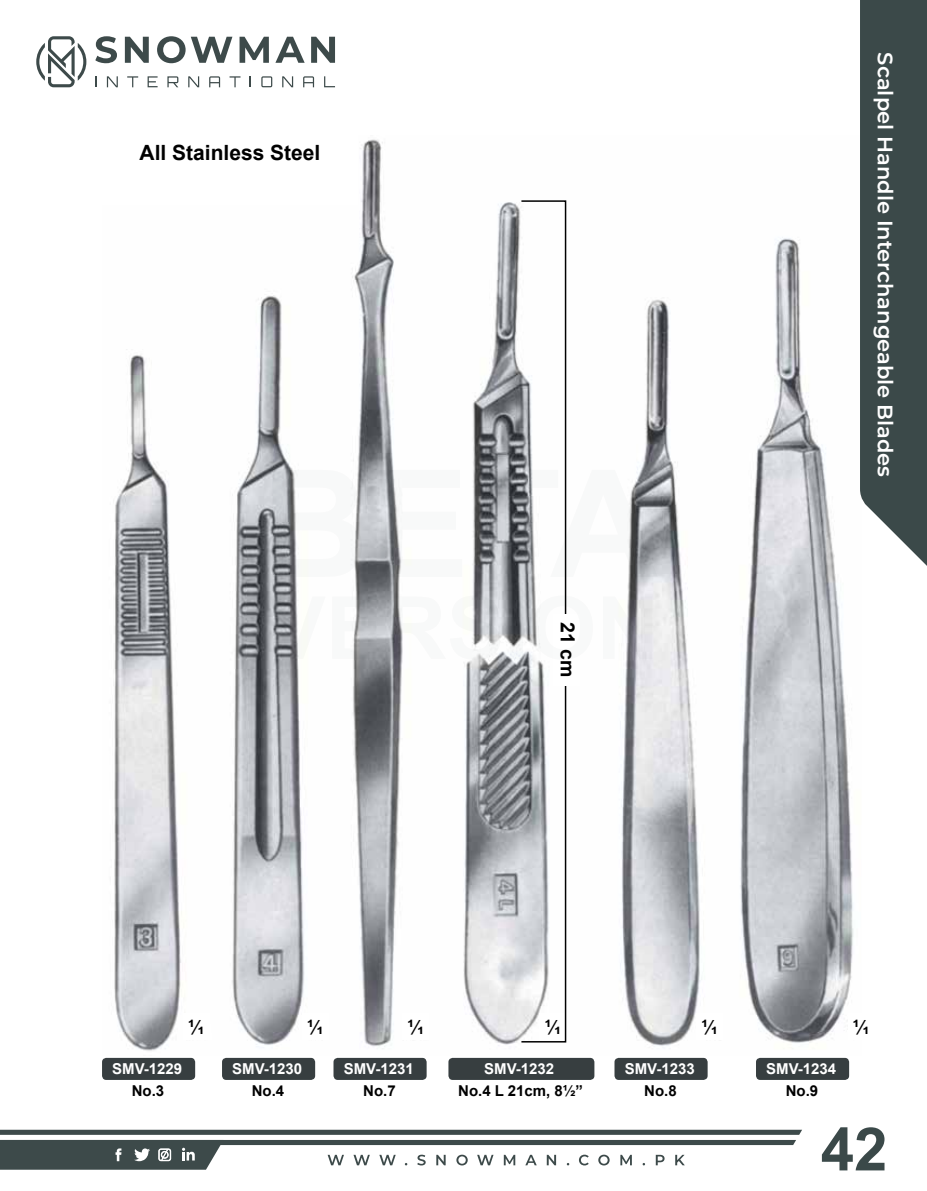
<style>
.page{position:relative;width:927px;height:1191px;background:#fff}
.page>*{position:absolute;margin:0;border:0;box-sizing:border-box;transform-origin:0 0}
.t1{font:700 60px "Arial";color:#3b4949}
.t2{font:600 21px "Montserrat";color:#fff}
.t3{font:700 21px "Arial";color:#000}
.t4{font:700 19.5px "Arial";color:#000}
.t5{font:700 15px "Arial";color:#fff}
.t6{font:700 15px "Arial";color:#000}
</style>
<div class="page">
<img style="left:113px;top:139px;width:741px;height:912px">
<div style="left:102px;top:135px;width:255px;height:70px;background:#fff"></div>
<div style="left:102px;top:1057px;width:93px;height:23px;background:#373e40;border-radius:4px"></div>
<div style="left:222px;top:1057px;width:93px;height:23px;background:#373e40;border-radius:4px"></div>
<div style="left:333px;top:1057px;width:94px;height:23px;background:#373e40;border-radius:4px"></div>
<div style="left:614px;top:1057px;width:94px;height:23px;background:#373e40;border-radius:4px"></div>
<div style="left:756px;top:1057px;width:93px;height:23px;background:#373e40;border-radius:4px"></div>
<div style="left:448px;top:1057px;width:146px;height:23px;background:#373e40;border-radius:4px"></div>
<div style="left:183px;top:1013px;width:27px;height:27px;background:#fff"></div>
<div style="left:302px;top:1013px;width:27px;height:27px;background:#fff"></div>
<div style="left:402px;top:1013px;width:27px;height:27px;background:#fff"></div>
<div style="left:539px;top:1013px;width:27px;height:27px;background:#fff"></div>
<div style="left:696px;top:1013px;width:27px;height:27px;background:#fff"></div>
<div style="left:848px;top:1013px;width:26px;height:27px;background:#fff"></div>
<div style="left:521px;top:200px;width:45px;height:842px;border:2px solid #000"></div>
<div style="left:553px;top:614px;width:27px;height:71px;background:#fff"></div>
<svg style="left:0;top:1129px;width:802px;height:5px"></svg>
<div style="left:860px;top:0;width:67px;height:566px;background:#3b4949"></div>
<svg style="left:36px;top:36px;width:50px;height:51px"></svg>
<svg style="left:95px;top:76px;width:2px;height:11px"></svg>
<svg style="left:107px;top:76px;width:11px;height:11px"></svg>
<svg style="left:127px;top:76px;width:11px;height:11px"></svg>
<svg style="left:148px;top:76px;width:10px;height:11px"></svg>
<svg style="left:167px;top:76px;width:11px;height:11px"></svg>
<svg style="left:188px;top:76px;width:11px;height:11px"></svg>
<svg style="left:209px;top:76px;width:11px;height:11px"></svg>
<svg style="left:230px;top:76px;width:11px;height:11px"></svg>
<svg style="left:261px;top:76px;width:11px;height:11px"></svg>
<svg style="left:282px;top:76px;width:11px;height:11px"></svg>
<svg style="left:303px;top:76px;width:11px;height:11px"></svg>
<svg style="left:324px;top:76px;width:11px;height:11px"></svg>
<svg style="left:95px;top:36px;width:22px;height:27px"></svg>
<svg style="left:125px;top:37px;width:24px;height:26px"></svg>
<svg style="left:157px;top:36px;width:75px;height:27px"></svg>
<svg style="left:240px;top:37px;width:29px;height:26px"></svg>
<svg style="left:275px;top:37px;width:30px;height:26px"></svg>
<svg style="left:311px;top:37px;width:24px;height:26px"></svg>
<svg style="left:0;top:1140px;width:796px;height:29px"></svg>
<h2 class="t3" style="left:140px;top:138px;width:182px">All Stainless Steel</h2>
<h3 class="t4" style="left:581px;top:622px;width:57px;rotate:90deg">21 cm</h3>
<h2 class="t2" style="left:900px;top:52px;width:426px;rotate:90deg">Scalpel Handle Interchangeable Blades</h2>
<h3 class="t4" style="left:188px;top:1013px;width:18px">1/1</h3>
<h3 class="t4" style="left:307px;top:1013px;width:18px">1/1</h3>
<h3 class="t4" style="left:408px;top:1013px;width:18px">1/1</h3>
<h3 class="t4" style="left:545px;top:1013px;width:18px">1/1</h3>
<h3 class="t4" style="left:701px;top:1013px;width:18px">1/1</h3>
<h3 class="t4" style="left:853px;top:1013px;width:18px">1/1</h3>
<p class="t5" style="left:112px;top:1058px;width:72px">SMV-1229</p>
<p class="t6" style="left:132px;top:1080px;width:34px">No.3</p>
<p class="t5" style="left:232px;top:1058px;width:72px">SMV-1230</p>
<p class="t6" style="left:252px;top:1080px;width:34px">No.4</p>
<p class="t5" style="left:344px;top:1058px;width:72px">SMV-1231</p>
<p class="t6" style="left:363px;top:1080px;width:34px">No.7</p>
<p class="t5" style="left:484px;top:1058px;width:72px">SMV-1232</p>
<p class="t6" style="left:458px;top:1080px;width:126px">No.4 L 21cm, 81/2”</p>
<p class="t5" style="left:625px;top:1058px;width:72px">SMV-1233</p>
<p class="t6" style="left:644px;top:1080px;width:34px">No.8</p>
<p class="t5" style="left:766px;top:1058px;width:72px">SMV-1234</p>
<p class="t6" style="left:786px;top:1080px;width:34px">No.9</p>
<h1 class="t1" style="left:821px;top:1107px;width:68px">42</h1>
</div>
